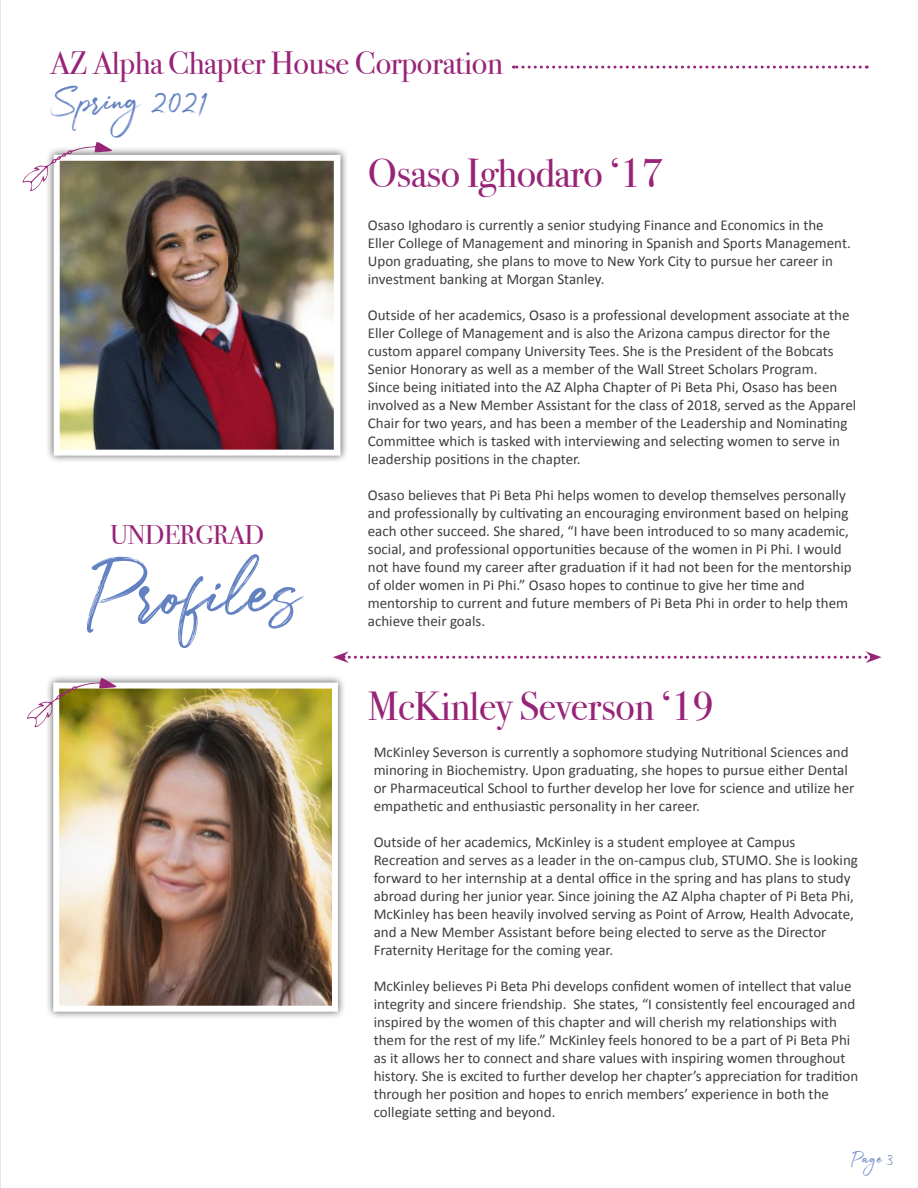
<style>
.page{position:relative;width:918px;height:1188px;background:#fff}
.page>*{position:absolute;margin:0;border:0;box-sizing:border-box;transform-origin:0 0}
.t1{font:40.5px "Bodoni Svty Two ITCTT";letter-spacing:-.01em;color:#982478}
.t2{font:39px "Julietta Messie";letter-spacing:-.01em;color:#6281c1}
.t3{font:32.25px "Bodoni Svty Two ITCTT";letter-spacing:-.01em;color:#982478}
.t4{font:27px "Bodoni Svty Two ITCTT";letter-spacing:-.01em;color:#982478}
.t5{font:18px "Julietta Messie";color:#7089c5}
.t6{font:15px/18px "Calibri";color:#3e3e3f}
</style>
<div class="page">
<hr style="left:0;top:0;width:1px;height:1188px;background:#e1e6f3">
<div style="left:45px;top:147px;width:303px;height:317px;background:#231f20;opacity:.75"></div>
<img style="left:61px;top:162px;width:272px;height:287px">
<div style="left:54px;top:155px;width:286px;height:301px;border:6px solid #fff"></div>
<div style="left:45px;top:674px;width:301px;height:346px;background:#231f20;opacity:.75"></div>
<img style="left:60px;top:690px;width:271px;height:315px">
<div style="left:53px;top:683px;width:285px;height:329px;border:6px solid #fff"></div>
<svg style="left:333px;top:651px;width:549px;height:12px"></svg>
<svg style="left:27px;top:678px;width:90px;height:50px"></svg>
<svg style="left:22px;top:142px;width:90px;height:49px"></svg>
<svg style="left:513px;top:66px;width:347px;height:3px"></svg>
<svg style="left:87px;top:554px;width:217px;height:94px"></svg>
<p class="t3" style="left:50px;top:37px;width:454px">AZ Alpha Chapter House Corporation</p>
<p class="t2" style="left:50px;top:74px;width:160px">Spring 2021</p>
<p class="t4" style="left:110px;top:512px;width:155px">UNDERGRAD</p>
<p class="t1" style="left:368px;top:140px;width:296px">Osaso Ighodaro ‘17</p>
<p class="t6" style="left:368px;top:216px;width:484px">Osaso Ighodaro is currently a senior studying Finance and Economics in the Eller College of Management and minoring in Spanish and Sports Management.<br>Upon graduating, she plans to move to New York City to pursue her career in investment banking at Morgan Stanley.</p>
<p class="t6" style="left:368px;top:306px;width:490px">Outside of her academics, Osaso is a professional development associate at the Eller College of Management and is also the Arizona campus director for the custom apparel company University Tees. She is the President of the Bobcats Senior Honorary as well as a member of the Wall Street Scholars Program.<br>Since being initiated into the AZ Alpha Chapter of Pi Beta Phi, Osaso has been involved as a New Member Assistant for the class of 2018, served as the Apparel Chair for two years, and has been a member of the Leadership and Nominating Committee which is tasked with interviewing and selecting women to serve in leadership positions in the chapter.</p>
<p class="t6" style="left:368px;top:486px;width:485px">Osaso believes that Pi Beta Phi helps women to develop themselves personally and professionally by cultivating an encouraging environment based on helping each other succeed. She shared, “I have been introduced to so many academic, social, and professional opportunities because of the women in Pi Phi. I would not have found my career after graduation if it had not been for the mentorship of older women in Pi Phi.” Osaso hopes to continue to give her time and mentorship to current and future members of Pi Beta Phi in order to help them achieve their goals.</p>
<p class="t1" style="left:368px;top:674px;width:348px">McKinley Severson ‘19</p>
<p class="t6" style="left:374px;top:743px;width:482px">McKinley Severson is currently a sophomore studying Nutritional Sciences and minoring in Biochemistry. Upon graduating, she hopes to pursue either Dental or Pharmaceutical School to further develop her love for science and utilize her empathetic and enthusiastic personality in her career.</p>
<p class="t6" style="left:374px;top:833px;width:486px">Outside of her academics, McKinley is a student employee at Campus Recreation and serves as a leader in the on-campus club, STUMO. She is looking forward to her internship at a dental office in the spring and has plans to study abroad during her junior year. Since joining the AZ Alpha chapter of Pi Beta Phi, McKinley has been heavily involved serving as Point of Arrow, Health Advocate, and a New Member Assistant before being elected to serve as the Director Fraternity Heritage for the coming year.</p>
<p class="t6" style="left:374px;top:977px;width:486px">McKinley believes Pi Beta Phi develops confident women of intellect that value integrity and sincere friendship. She states, “I consistently feel encouraged and inspired by the women of this chapter and will cherish my relationships with them for the rest of my life.” McKinley feels honored to be a part of Pi Beta Phi as it allows her to connect and share values with inspiring women throughout history. She is excited to further develop her chapter’s appreciation for tradition through her position and hopes to enrich members’ experience in both the collegiate setting and beyond.</p>
<p class="t5" style="left:851px;top:1146px;width:44px">Page 3</p>
</div>
